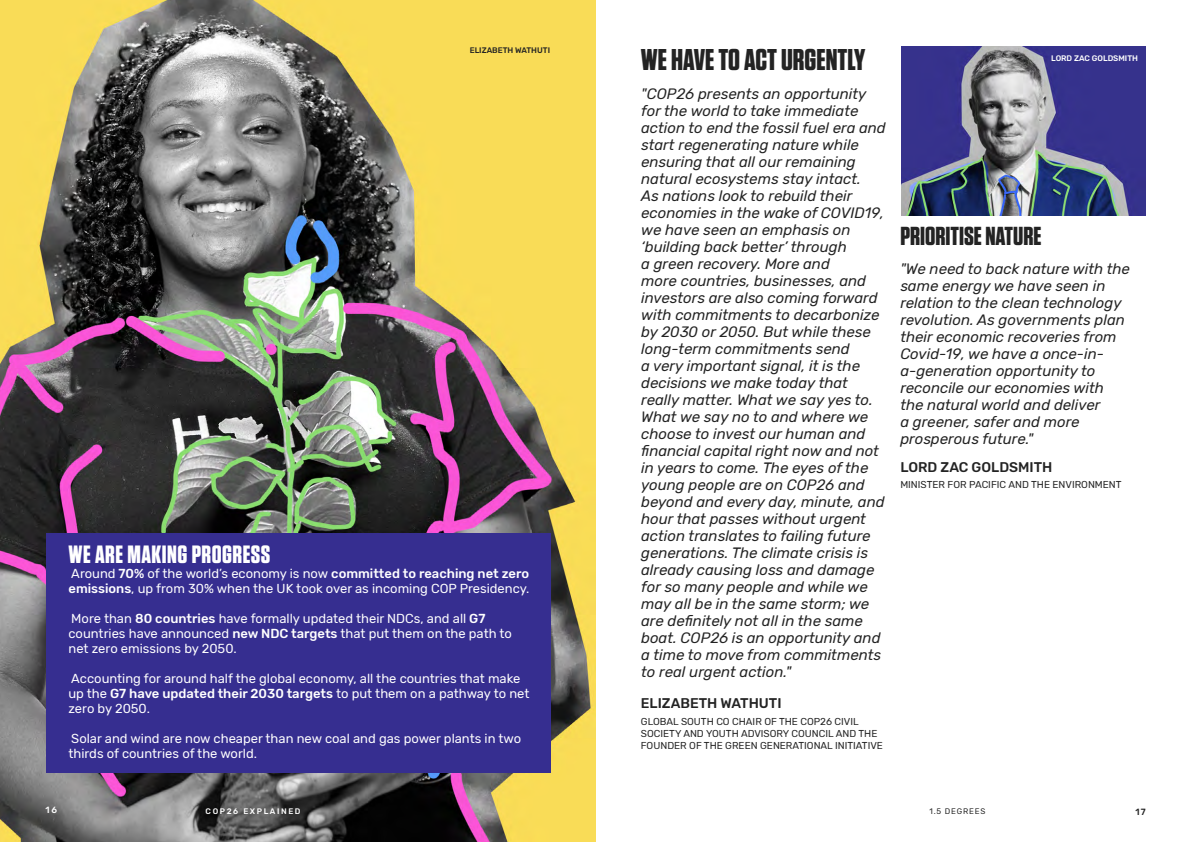
<style>
.page{position:relative;width:1191px;height:842px;background:#fff}
.page>*{position:absolute;margin:0;border:0;box-sizing:border-box;transform-origin:0 0}
.t1{font:700 30px "Tungsten";color:#232323}
.t2{font:700 26px "Tungsten";color:#232323}
.t3{font:700 25px "Tungsten";letter-spacing:.02em;color:#fff}
.t4{font:italic 15px/17px "Rubik";color:#232323}
.t5{font:500 14px "Rubik";color:#232323}
.t6{font:13px/15px "Rubik";color:#fff}
.t7{font:10px/12px "Rubik";color:#232323}
.t8{font:500 9px "Rubik";color:#fff}
.t9{font:500 9px "Rubik";color:#232323}
.t10{font:500 8px "Rubik";color:#232323}
.t11{font:500 8px "Rubik";color:#fff}
.t12{font:500 8px "Rubik";letter-spacing:.2em;color:#fff}
.t13{font:8px "Rubik";letter-spacing:.1em;color:#232323}
.s1{font-weight:500}
</style>
<div class="page">
<svg style="left:0;top:0;width:595px;height:842px;background:#91845e"></svg>
<img style="left:901px;top:46px;width:244px;height:170px">
<div style="left:46px;top:533px;width:505px;height:239px;background:#362e90"></div>
<h3 class="t3" style="left:68px;top:541px;width:203px">WE ARE MAKING PROGRESS</h3>
<p class="t10" style="left:470px;top:45px;width:82px">ELIZABETH WATHUTI</p>
<p class="t6" style="left:68px;top:566px;width:462px">Around <span class="s1">70%</span> of the world’s economy is now <span class="s1">committed to reaching net zero emissions</span>, up from 30% when the UK took over as incoming COP Presidency.</p>
<p class="t6" style="left:68px;top:611px;width:445px">More than <span class="s1">80 countries</span> have formally updated their NDCs, and all <span class="s1">G7 </span>countries have announced <span class="s1">new NDC targets</span> that put them on the path to net zero emissions by 2050.</p>
<p class="t6" style="left:68px;top:671px;width:462px">Accounting for around half the global economy, all the countries that make up the <span class="s1">G7 have updated their 2030 targets</span> to put them on a pathway to net zero by 2050.</p>
<p class="t6" style="left:68px;top:731px;width:454px">Solar and wind are now cheaper than new coal and gas power plants in two thirds of countries of the world.</p>
<h1 class="t1" style="left:641px;top:44px;width:226px">WE HAVE TO ACT URGENTLY</h1>
<p class="t4" style="left:641px;top:86px;width:246px">"COP26 presents an opportunity for the world to take immediate action to end the fossil fuel era and start regenerating nature while ensuring that all our remaining natural ecosystems stay intact.<br>As nations look to rebuild their economies in the wake of COVID19, we have seen an emphasis on ‘building back better’ through<br>a green recovery. More and<br>more countries, businesses, and investors are also coming forward with commitments to decarbonize by 2030 or 2050. But while these long-term commitments send<br>a very important signal, it is the decisions we make today that really matter. What we say yes to.<br>What we say no to and where we choose to invest our human and financial capital right now and not in years to come. The eyes of the young people are on COP26 and beyond and every day, minute, and hour that passes without urgent action translates to failing future generations. The climate crisis is already causing loss and damage for so many people and while we may all be in the same storm; we are definitely not all in the same boat. COP26 is an opportunity and a time to move from commitments to real urgent action."</p>
<p class="t5" style="left:641px;top:695px;width:142px">ELIZABETH WATHUTI</p>
<p class="t7" style="left:641px;top:716px;width:244px">GLOBAL SOUTH CO CHAIR OF THE COP26 CIVIL<br>SOCIETY AND YOUTH ADVISORY COUNCIL AND THE<br>FOUNDER OF THE GREEN GENERATIONAL INITIATIVE</p>
<p class="t11" style="left:1051px;top:54px;width:88px">LORD ZAC GOLDSMITH</p>
<h2 class="t2" style="left:900px;top:222px;width:142px">PRIORITISE NATURE</h2>
<p class="t4" style="left:900px;top:261px;width:231px">"We need to back nature with the same energy we have seen in relation to the clean technology revolution. As governments plan their economic recoveries from<br>Covid-19, we have a once-in&shy;a-generation opportunity to reconcile our economies with the natural world and deliver<br>a greener, safer and more prosperous future."</p>
<p class="t7" style="left:900px;top:479px;width:223px">MINISTER FOR PACIFIC AND THE ENVIRONMENT</p>
<p class="t5" style="left:900px;top:459px;width:154px">LORD ZAC GOLDSMITH</p>
<p class="t8" style="left:45px;top:805px;width:13px">16</p>
<p class="t12" style="left:206px;top:806px;width:96px">COP26 EXPLAINED</p>
<p class="t13" style="left:929px;top:806px;width:57px">1.5 DEGREES</p>
<p class="t9" style="left:1135px;top:806px;width:11px">17</p>
</div>
